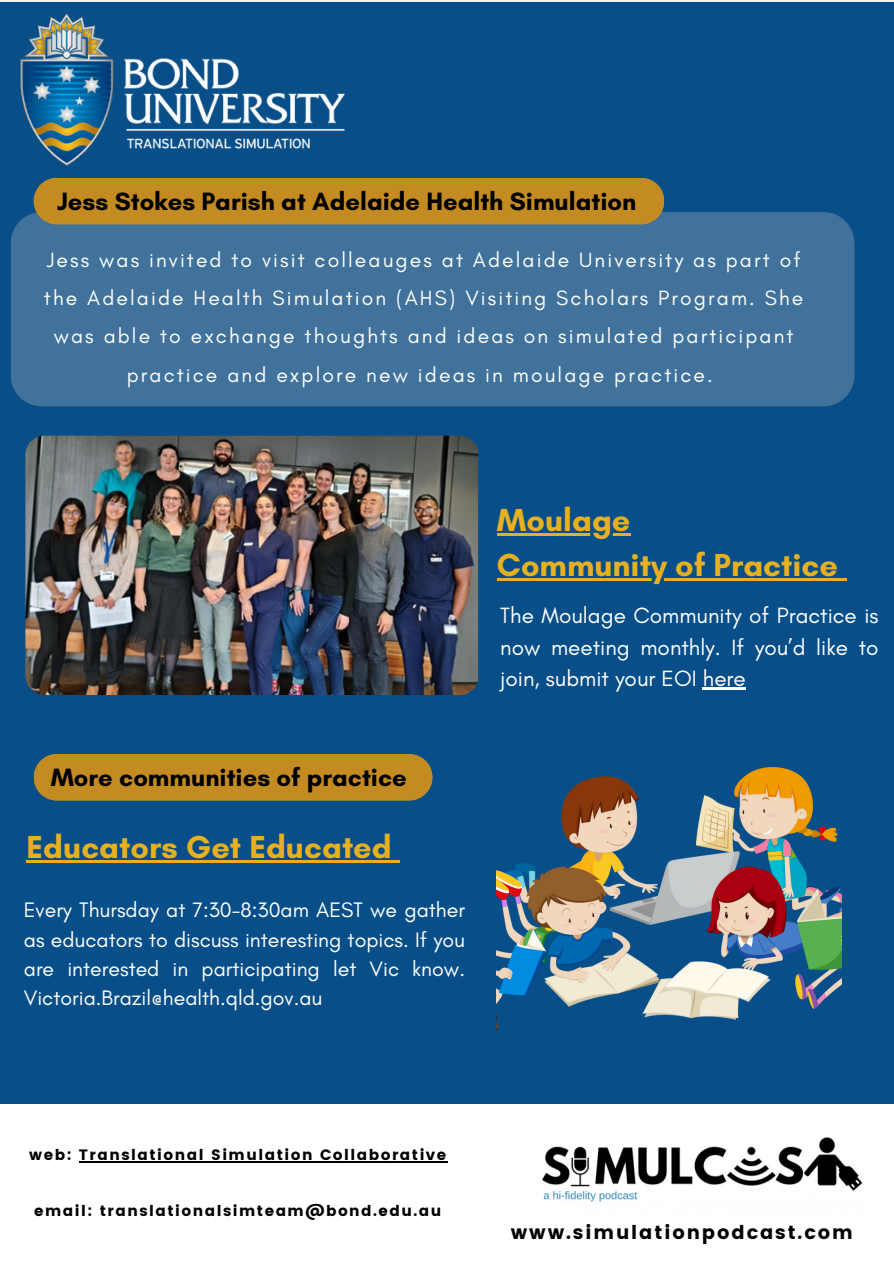
<style>
.page{position:relative;width:894px;height:1264px;background:#fff}
.page>*{position:absolute;margin:0;border:0;box-sizing:border-box;transform-origin:0 0}
.t1{font:700 32.4px "Glacial Indifference";color:#e7b020}
.t2{font:700 25.5px "Glacial Indifference";color:#000}
.t3{font:22.5px/31.5px "Glacial Indifference";color:#fff;text-align:justify}
.t4{font:21.3px/29.2px "Glacial Indifference";color:#fff;text-align:justify}
.t5{font:21.15px/38.2px "Glacial Indifference";letter-spacing:.1em;color:#fff;text-align:center}
.t6{font:19.05px "Poppins";letter-spacing:.1em;color:#000}
.t7{font:15px "Poppins";letter-spacing:.1em;color:#000}
</style>
<div class="page">
<div style="left:0;top:0;width:893px;height:1263px;background:#084e88"></div>
<hr style="left:0;top:0;width:893px;height:1px;background:#efefef">
<div style="left:0;top:1104px;width:893px;height:159px;background:#fff"></div>
<img style="left:542px;top:1137px;width:321px;height:65px">
<img style="left:21px;top:13px;width:323px;height:152px">
<img style="left:497px;top:767px;width:344px;height:262px">
<div style="left:11px;top:212px;width:843px;height:194px;background:#40729b;border-radius:31px"></div>
<img style="left:25px;top:435px;width:453px;height:260px">
<div style="left:34px;top:178px;width:630px;height:46px;background:#c48b22"></div>
<div style="left:34px;top:754px;width:398px;height:46px;background:#c48b22"></div>
<hr style="left:79px;top:1160px;width:368px;height:2px;background:#000">
<hr style="left:497px;top:533px;width:133px;height:2px;background:#e7b020">
<hr style="left:497px;top:578px;width:340px;height:2px;background:#e7b020">
<svg style="left:837px;top:578px;width:8px;height:2px"></svg>
<hr style="left:702px;top:687px;width:43px;height:2px;background:#fff">
<hr style="left:27px;top:860px;width:364px;height:2px;background:#e7b020">
<svg style="left:391px;top:860px;width:9px;height:2px"></svg>
<p class="t2" style="left:57px;top:185px;width:580px">Jess Stokes Parish at Adelaide Health Simulation</p>
<h2 class="t5" style="left:44px;top:240px;width:760px">Jess was invited to visit colleauges at Adelaide University as part of the Adelaide Health Simulation (AHS) Visiting Scholars Program. She was able to exchange thoughts and ideas on simulated participant practice and explore new ideas in moulage practice.</h2>
<p class="t2" style="left:51px;top:761px;width:357px">More communities of practice</p>
<h4 class="t1" style="left:27px;top:827px;width:366px">Educators Get Educated</h4>
<p class="t4" style="left:24px;top:895px;width:442px">Every Thursday at 7:30-8:30am AEST we gather as educators to discuss interesting topics. If you are interested in participating let Vic know.<br>Victoria.Brazil@health.qld.gov.au</p>
<h1 class="t1" style="left:497px;top:500px;width:135px">Moulage</h1>
<h3 class="t1" style="left:497px;top:545px;width:342px">Community of Practice</h3>
<p class="t3" style="left:500px;top:599px;width:379px">The Moulage Community of Practice is now meeting monthly. If you’d like to join, submit your EOI here</p>
<h3 class="t7" style="left:29px;top:1145px;width:418px">web: Translational Simulation Collaborative</h3>
<h1 class="t7" style="left:34px;top:1201px;width:408px">email: translationalsimteam@bond.edu.au</h1>
<h3 class="t6" style="left:510px;top:1221px;width:343px">www.simulationpodcast.com</h3>
</div>
